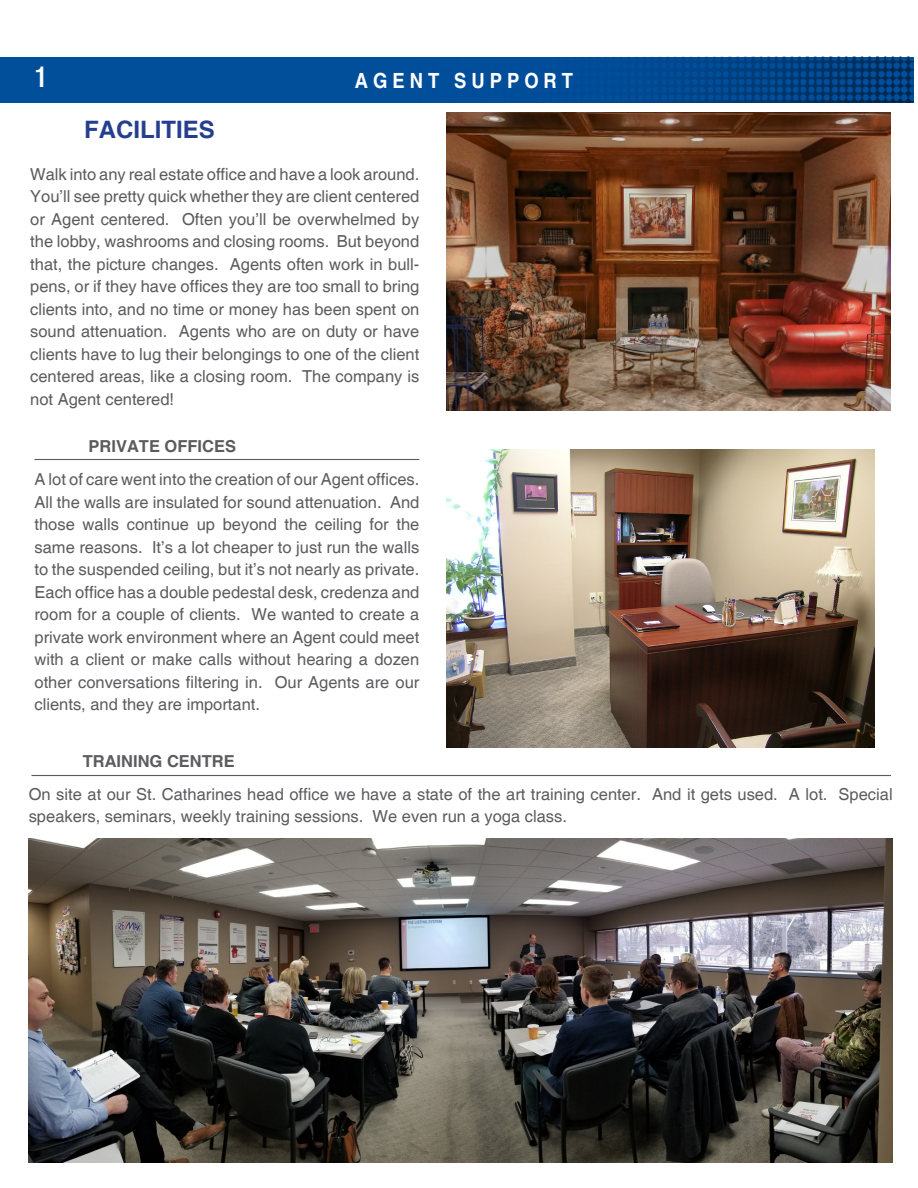
<style>
.page{position:relative;width:918px;height:1188px;background:#fff}
.page>*{position:absolute;margin:0;border:0;box-sizing:border-box;transform-origin:0 0}
.t1{font:700 condensed 28.5px "Helvetica";color:#fff}
.t2{font:700 24px "Helvetica";color:#253f8e}
.t3{font:700 condensed 20.85px "Helvetica";letter-spacing:.22em;color:#fff;scale:1.08 1}
.t4{font:16.5px/22.5px "Helvetica";color:#5c5c5f;text-align:justify}
.t5{font:700 16.5px "Helvetica";color:#5c5c5f}
</style>
<div class="page">
<div style="left:0;top:57px;width:914px;height:46px;background:#014e9b"></div>
<img style="left:613px;top:57px;width:301px;height:46px">
<img style="left:446px;top:112px;width:445px;height:298px">
<img style="left:446px;top:449px;width:428px;height:299px">
<img style="left:29px;top:838px;width:864px;height:325px">
<hr style="left:34px;top:459px;width:385px;height:1px;background:#5c5c5f">
<hr style="left:32px;top:775px;width:859px;height:1px;background:#5c5c5f">
<p class="t1" style="left:34px;top:60px;width:14px">1</p>
<p class="t3" style="left:355px;top:68px;width:204px">AGENT SUPPORT</p>
<p class="t2" style="left:84px;top:115px;width:132px">FACILITIES</p>
<p class="t4" style="left:30px;top:163px;width:391px">Walk into any real estate office and have a look around.<br>You’ll see pretty quick whether they are client centered or Agent centered. Often you’ll be overwhelmed by the lobby, washrooms and closing rooms. But beyond that, the picture changes. Agents often work in bull&shy;pens, or if they have offices they are too small to bring clients into, and no time or money has been spent on sound attenuation. Agents who are on duty or have clients have to lug their belongings to one of the client centered areas, like a closing room. The company is not Agent centered!</p>
<p class="t5" style="left:89px;top:437px;width:149px">PRIVATE OFFICES</p>
<p class="t4" style="left:34px;top:469px;width:386px">A lot of care went into the creation of our Agent offices.<br>All the walls are insulated for sound attenuation. And those walls continue up beyond the ceiling for the same reasons. It’s a lot cheaper to just run the walls to the suspended ceiling, but it’s not nearly as private.<br>Each office has a double pedestal desk, credenza and room for a couple of clients. We wanted to create a private work environment where an Agent could meet with a client or make calls without hearing a dozen other conversations filtering in. Our Agents are our clients, and they are important.</p>
<p class="t5" style="left:83px;top:751px;width:154px">TRAINING CENTRE</p>
<p class="t4" style="left:29px;top:783px;width:865px">On site at our St. Catharines head office we have a state of the art training center. And it gets used. A lot. Special speakers, seminars, weekly training sessions. We even run a yoga class.</p>
</div>
